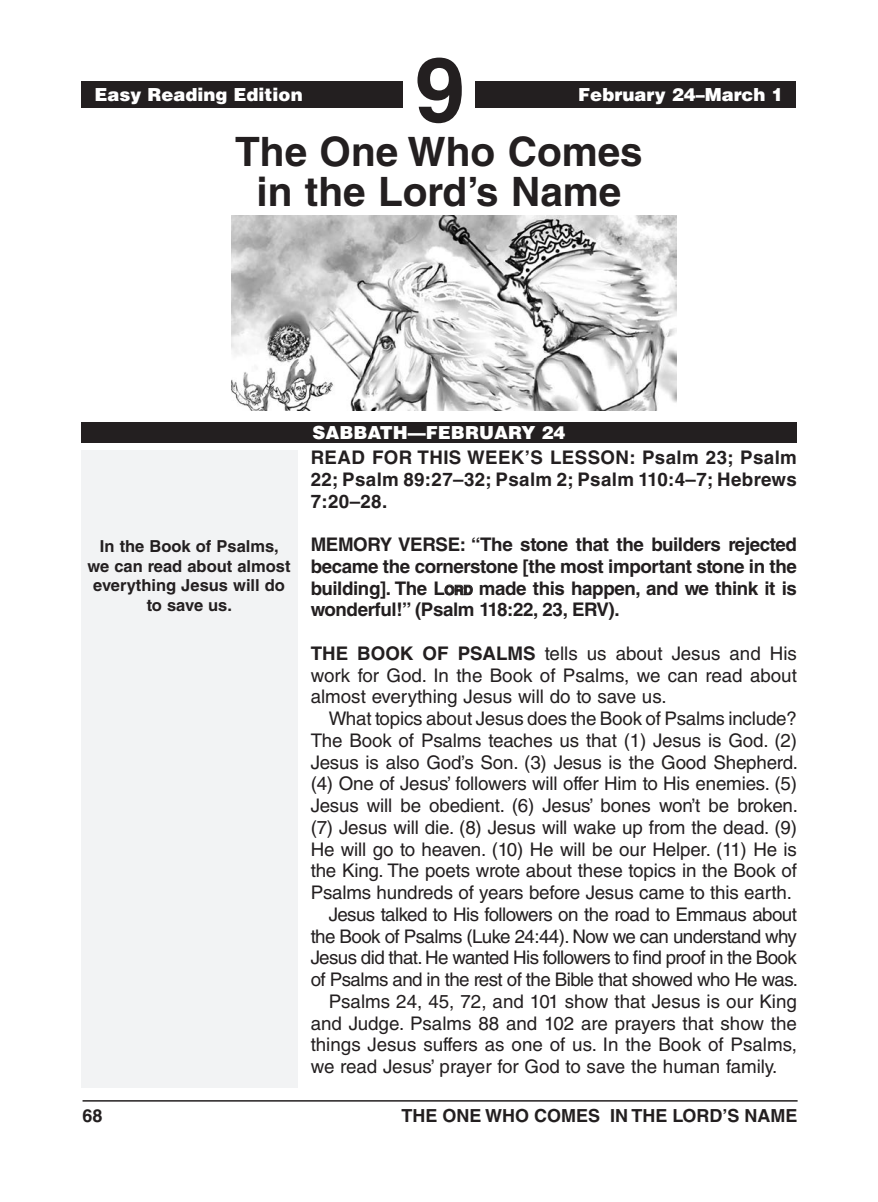
<style>
.page{position:relative;width:878px;height:1202px;background:#fff}
.page>*{position:absolute;margin:0;border:0;box-sizing:border-box;transform-origin:0 0}
.t1{font:700 90px "Helvetica LT Std";color:#231f20}
.Lesson_Title{font:700 40.5px/40.5px "Helvetica LT Std";color:#231f20;text-align:center}
.Body_Text{font:18.75px/21.8px "Helvetica LT Std";letter-spacing:-.01em;color:#231f20;text-align:justify}
.Body_Text_NoIndent_B{font:700 18.75px/21.8px "Helvetica LT Std";letter-spacing:-.02em;color:#231f20;text-align:justify}
.Body_Text_NoIndent_S{font:18.75px/21.8px "Helvetica LT Std";color:#231f20;text-align:justify}
.Definitions_Heading{font:900 18px "Helvetica LT Std";color:#fff}
.t2{font:700 18px "Helvetica LT Std";color:#231f20}
.Running_Head_-_Right{font:900 18px "Helvetica LT Std";color:#fff}
.Image_Captions{font:700 16.5px/19.5px "Helvetica LT Std";color:#231f20;text-align:center}
.s1{font-size:13.2px}
.s2{font-weight:700}
</style>
<div class="page">
<hr style="left:82px;top:1100px;width:715px;height:1px;background:#231f20">
<div style="left:81px;top:450px;width:216px;height:637px;background:#f2f3f4"></div>
<div style="left:82px;top:81px;width:321px;height:27px;background:#231f20"></div>
<div style="left:472px;top:81px;width:323px;height:27px;background:#231f20"></div>
<div style="left:405px;top:55px;width:69px;height:76px;background:#fff"></div>
<div style="left:81px;top:422px;width:715px;height:20px;background:#231f20"></div>
<img style="left:231px;top:216px;width:445px;height:194px">
<p class="Definitions_Heading" style="left:94px;top:82px;width:210px">Easy Reading Edition</p>
<h1 class="t1" style="left:415px;top:35px;width:52px">9</h1>
<p class="Running_Head_-_Right" style="left:578px;top:82px;width:207px">February 24–March 1</p>
<p class="Lesson_Title" style="left:235px;top:131px;width:409px">The One Who Comes in the Lord’s Name</p>
<p class="Image_Captions" style="left:100px;top:536px;width:180px">In the Book of Psalms,</p>
<p class="Image_Captions" style="left:88px;top:556px;width:204px">we can read about almost everything Jesus will do</p>
<p class="Image_Captions" style="left:147px;top:595px;width:87px">to save us.</p>
<p class="Definitions_Heading" style="left:312px;top:420px;width:254px">SABBATH—FEBRUARY 24</p>
<p class="Body_Text_NoIndent_B" style="left:310px;top:446px;width:488px">READ FOR THIS WEEK’S LESSON: Psalm 23; Psalm 22; Psalm 89:27–32; Psalm 2; Psalm 110:4–7; Hebrews 7:20–28.</p>
<p class="Body_Text_NoIndent_B" style="left:310px;top:533px;width:488px">MEMORY VERSE: “The stone that the builders rejected became the cornerstone [the most important stone in the building]. The L<span class="s1">ord</span> made this happen, and we think it is wonderful!” (Psalm 118:22, 23, ERV).</p>
<p class="Body_Text_NoIndent_S" style="left:310px;top:642px;width:488px"><span class="s2">THE BOOK OF PSALMS</span> tells us about Jesus and His work for God. In the Book of Psalms, we can read about almost everything Jesus will do to save us.</p>
<p class="Body_Text" style="left:310px;top:707px;width:489px;text-indent:18px">What topics about Jesus does the Book of Psalms include?<br>The Book of Psalms teaches us that (1) Jesus is God. (2)<br>Jesus is also God’s Son. (3) Jesus is the Good Shepherd. (4) One of Jesus’ followers will offer Him to His enemies. (5)<br>Jesus will be obedient. (6) Jesus’ bones won’t be broken. (7) Jesus will die. (8) Jesus will wake up from the dead. (9)<br>He will go to heaven. (10) He will be our Helper. (11) He is the King. The poets wrote about these topics in the Book of Psalms hundreds of years before Jesus came to this earth.</p>
<p class="Body_Text" style="left:310px;top:903px;width:489px;text-indent:18px">Jesus talked to His followers on the road to Emmaus about the Book of Psalms (Luke 24:44). Now we can understand why Jesus did that. He wanted His followers to find proof in the Book of Psalms and in the rest of the Bible that showed who He was.</p>
<p class="Body_Text" style="left:310px;top:990px;width:488px;text-indent:18px">Psalms 24, 45, 72, and 101 show that Jesus is our King and Judge. Psalms 88 and 102 are prayers that show the things Jesus suffers as one of us. In the Book of Psalms, we read Jesus’ prayer for God to save the human family.</p>
<p class="t2" style="left:82px;top:1104px;width:22px">68</p>
<p class="t2" style="left:401px;top:1104px;width:397px">THE ONE WHO COMES IN THE LORD’S NAME</p>
</div>
